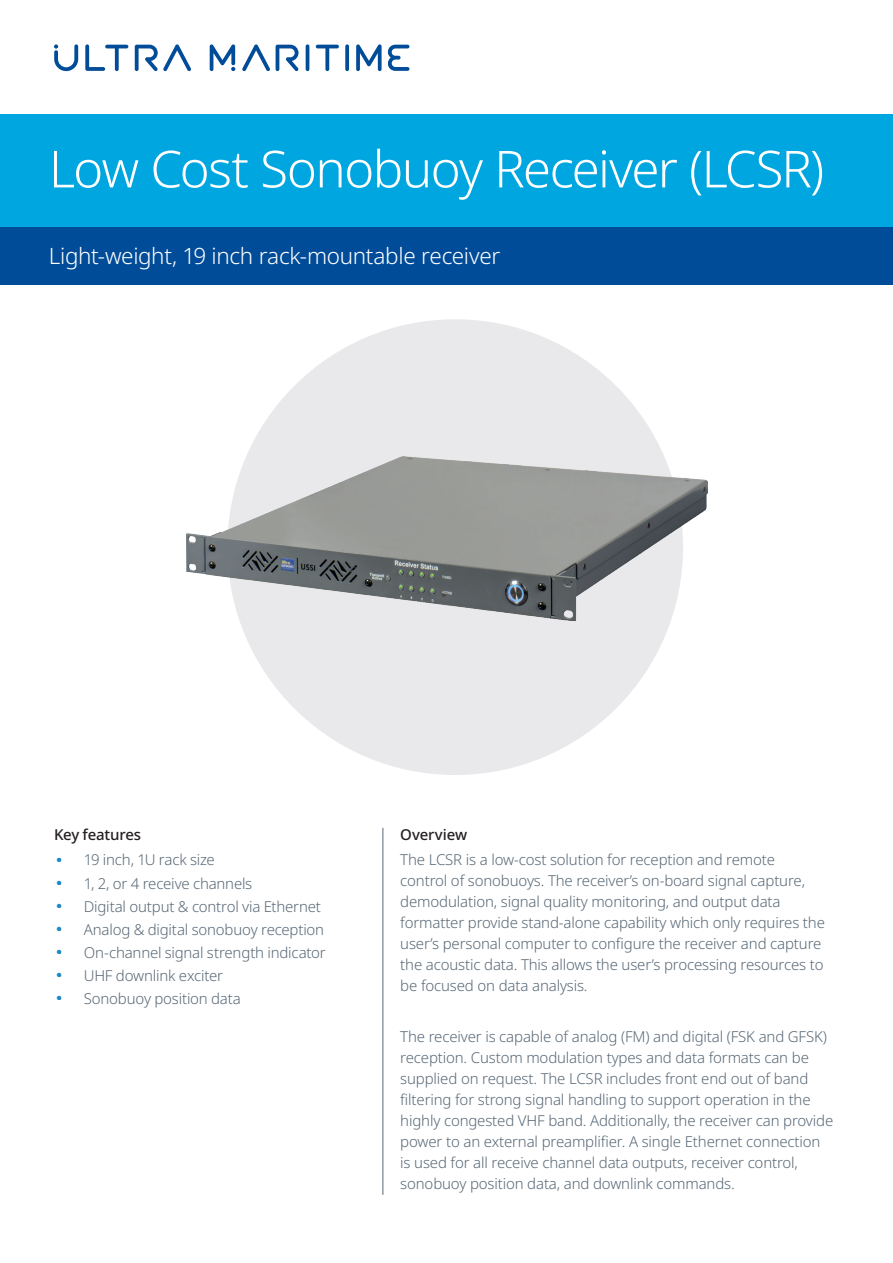
<style>
.page{position:relative;width:893px;height:1263px;background:#fff}
.page>*{position:absolute;margin:0;border:0;box-sizing:border-box;transform-origin:0 0}
.t1{font:300 51px "Noto Sans";letter-spacing:-.035em;color:#fff}
.t2{font:300 22.5px "Noto Sans";letter-spacing:-.015em;color:#fff}
.t3{font:300 15px/21px "Noto Sans";letter-spacing:-.01em;color:#586876}
.t4{font:500 15px "Noto Sans";letter-spacing:-.015em;color:#231f20}
.t5{font:6px "Zapf Dingbats ITC";color:#1889cb}
</style>
<div class="page">
<div style="left:0;top:114px;width:893px;height:167px;background:#00a6e0"></div>
<hr style="left:383px;top:828px;width:1px;height:367px;background:#586876">
<div style="left:227px;top:319px;width:456px;height:456px;background:#e9e9eb;border-radius:50%"></div>
<div style="left:0;top:227px;width:893px;height:58px;background:#014c98"></div>
<img style="left:187px;top:456px;width:521px;height:165px">
<svg style="left:135px;top:44px;width:56px;height:27px"></svg>
<hr style="left:306px;top:44px;width:3px;height:27px;background:#014c98;border-radius:2px">
<svg style="left:345px;top:44px;width:4px;height:27px"></svg>
<svg style="left:242px;top:44px;width:28px;height:27px"></svg>
<svg style="left:276px;top:45px;width:23px;height:26px"></svg>
<svg style="left:316px;top:45px;width:23px;height:26px"></svg>
<svg style="left:356px;top:44px;width:26px;height:27px"></svg>
<svg style="left:210px;top:44px;width:25px;height:27px"></svg>
<svg style="left:388px;top:45px;width:21px;height:26px"></svg>
<svg style="left:85px;top:44px;width:43px;height:27px"></svg>
<svg style="left:54px;top:44px;width:24px;height:27px"></svg>
<h1 class="t1" style="left:49px;top:133px;width:777px">Low Cost Sonobuoy Receiver (LCSR)</h1>
<h2 class="t2" style="left:49px;top:240px;width:453px">Light-weight, 19 inch rack-mountable receiver</h2>
<p class="t4" style="left:54px;top:824px;width:89px">Key features</p>
<p class="t3" style="left:57px;top:850px;width:159px">• 19 inch, 1U rack size</p>
<p class="t3" style="left:57px;top:873px;width:197px">• 1, 2, or 4 receive channels</p>
<p class="t3" style="left:57px;top:896px;width:266px">• Digital output &amp; control via Ethernet</p>
<p class="t3" style="left:57px;top:919px;width:269px">• Analog &amp; digital sonobuoy reception</p>
<p class="t3" style="left:57px;top:942px;width:270px">• On-channel signal strength indicator</p>
<p class="t3" style="left:57px;top:965px;width:168px">• UHF downlink exciter</p>
<p class="t3" style="left:57px;top:989px;width:186px">• Sonobuoy position data</p>
<p class="t5" style="left:57px;top:857px;width:6px">●</p>
<p class="t5" style="left:57px;top:880px;width:6px">●</p>
<p class="t5" style="left:57px;top:903px;width:6px">●</p>
<p class="t5" style="left:57px;top:926px;width:6px">●</p>
<p class="t5" style="left:57px;top:949px;width:6px">●</p>
<p class="t5" style="left:57px;top:972px;width:6px">●</p>
<p class="t5" style="left:57px;top:995px;width:6px">●</p>
<p class="t4" style="left:400px;top:824px;width:68px">Overview</p>
<p class="t3" style="left:400px;top:850px;width:426px">The LCSR is a low-cost solution for reception and remote control of sonobuoys. The receiver’s on-board signal capture, demodulation, signal quality monitoring, and output data formatter provide stand-alone capability which only requires the user’s personal computer to configure the receiver and capture the acoustic data. This allows the user’s processing resources to be focused on data analysis.</p>
<p class="t3" style="left:400px;top:1026px;width:434px">The receiver is capable of analog (FM) and digital (FSK and GFSK) reception. Custom modulation types and data formats can be supplied on request. The LCSR includes front end out of band filtering for strong signal handling to support operation in the highly congested VHF band. Additionally, the receiver can provide power to an external preamplifier. A single Ethernet connection is used for all receive channel data outputs, receiver control, sonobuoy position data, and downlink commands.</p>
</div>
